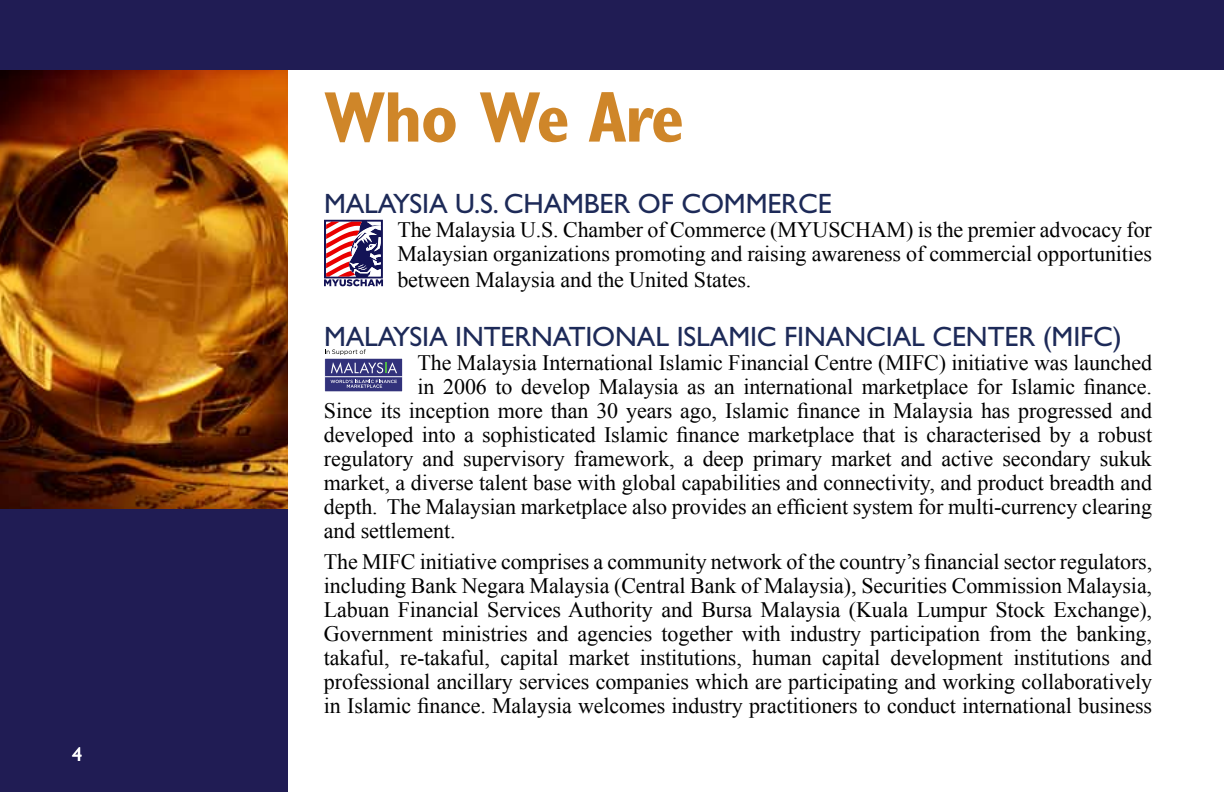
<style>
.page{position:relative;width:1224px;height:792px;background:#fff}
.page>*{position:absolute;margin:0;border:0;box-sizing:border-box;transform-origin:0 0}
.t1{font:700 condensed 72px "Gill Sans";letter-spacing:-.02em;color:#cf8629}
.t2{font:28px "Gill Sans";letter-spacing:-.005em;color:#1d2a58}
.t3{font:22px/24px "Times New Roman";letter-spacing:-.005em;color:#000}
.t4{font:20px "Gill Sans";color:#fff}
</style>
<div class="page">
<div style="left:0;top:508px;width:288px;height:284px;background:#201c54"></div>
<img style="left:0;top:70px;width:288px;height:438px">
<div style="left:0;top:0;width:1224px;height:70px;background:#201c54"></div>
<svg style="left:324px;top:220px;width:59px;height:67px"></svg>
<div style="left:325px;top:358px;width:78px;height:34px;background:#32327b"></div>
<div style="left:324px;top:358px;width:79px;height:34px;border:1px solid #fff"></div>
<hr style="left:325px;top:376px;width:78px;height:1px;background:#fff">
<svg style="left:331px;top:362px;width:66px;height:12px"></svg>
<svg style="left:331px;top:380px;width:66px;height:8px"></svg>
<svg style="left:325px;top:349px;width:41px;height:6px"></svg>
<p class="t4" style="left:72px;top:742px;width:11px">4</p>
<h1 class="t1" style="left:324px;top:74px;width:362px">Who We Are</h1>
<p class="t2" style="left:324px;top:187px;width:509px">MALAYSIA U.S. CHAMBER OF COMMERCE</p>
<p class="t3" style="left:397px;top:217px;width:756px">The Malaysia U.S. Chamber of Commerce (MYUSCHAM) is the premier advocacy for<br>Malaysian organizations promoting and raising awareness of commercial opportunities</p>
<p class="t3" style="left:397px;top:267px;width:355px">between Malaysia and the United States.</p>
<p class="t2" style="left:324px;top:321px;width:799px">MALAYSIA INTERNATIONAL ISLAMIC FINANCIAL CENTER (MIFC)</p>
<p class="t3" style="left:418px;top:351px;width:736px">The Malaysia International Islamic Financial Centre (MIFC) initiative was launched</p>
<p class="t3" style="left:418px;top:375px;width:736px">in 2006 to develop Malaysia as an international marketplace for Islamic finance.</p>
<p class="t3" style="left:324px;top:399px;width:830px">Since its inception more than 30 years ago, Islamic finance in Malaysia has progressed and</p>
<p class="t3" style="left:324px;top:423px;width:830px">developed into a sophisticated Islamic finance marketplace that is characterised by a robust</p>
<p class="t3" style="left:324px;top:447px;width:829px">regulatory and supervisory framework, a deep primary market and active secondary sukuk</p>
<p class="t3" style="left:324px;top:471px;width:830px">market, a diverse talent base with global capabilities and connectivity, and product breadth and</p>
<p class="t3" style="left:324px;top:495px;width:830px">depth. The Malaysian marketplace also provides an efficient system for multi-currency clearing</p>
<p class="t3" style="left:324px;top:519px;width:133px">and settlement.</p>
<p class="t3" style="left:324px;top:550px;width:830px;text-align:justify">The MIFC initiative comprises a community network of the country’s financial sector regulators, including Bank Negara Malaysia (Central Bank of Malaysia), Securities Commission Malaysia, Labuan Financial Services Authority and Bursa Malaysia (Kuala Lumpur Stock Exchange), Government ministries and agencies together with industry participation from the banking, takaful, re-takaful, capital market institutions, human capital development institutions and professional ancillary services companies which are participating and working collaboratively in Islamic finance. Malaysia welcomes industry practitioners to conduct international business</p>
</div>
